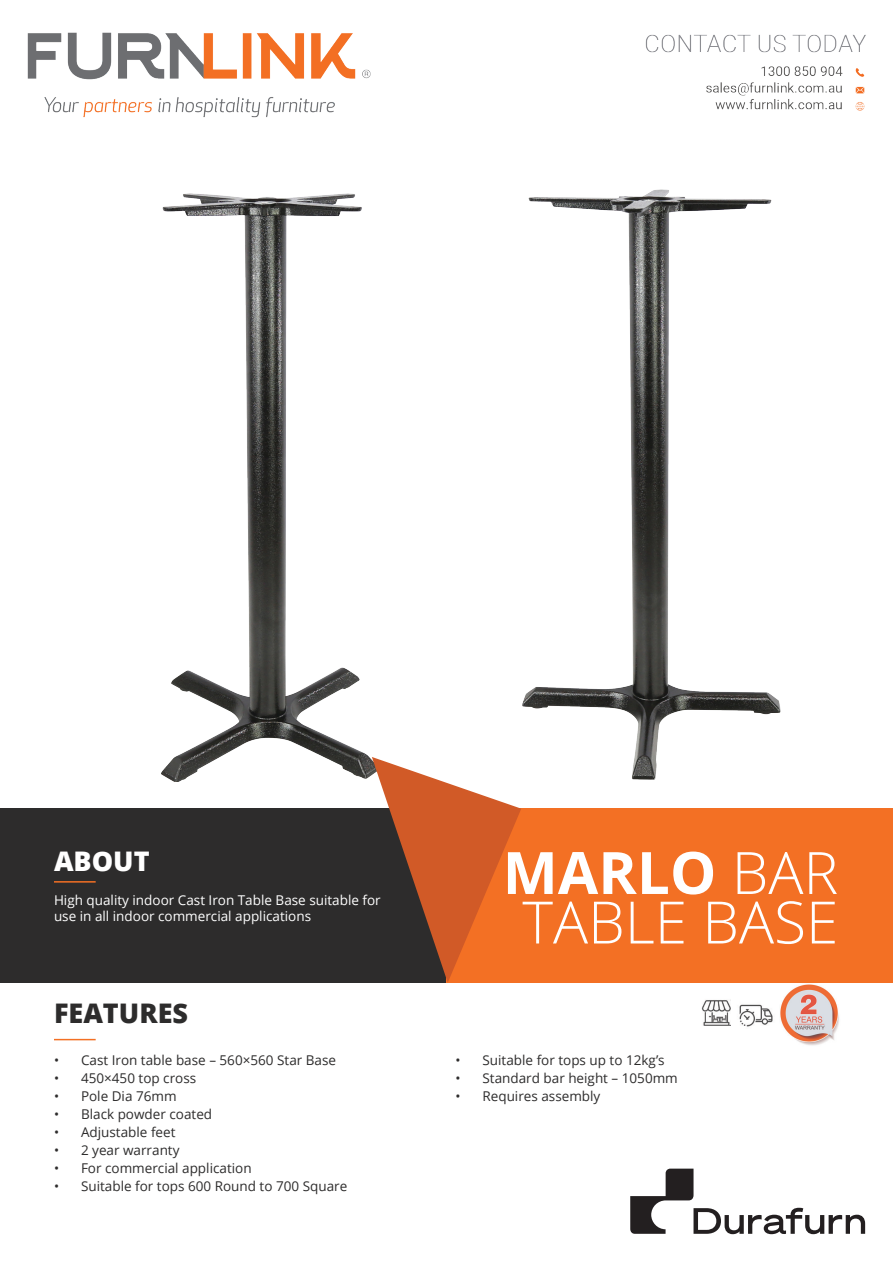
<style>
.page{position:relative;width:893px;height:1263px;background:#fff}
.page>*{position:absolute;margin:0;border:0;box-sizing:border-box;transform-origin:0 0}
.t1{font:300 58.5px/49.5px "Open Sans";color:#fff;text-align:center}
.t2{font:800 27px "Open Sans";color:#2d2c2c}
.t3{font:800 27px "Open Sans";color:#fff}
.t4{font:13.5px "Open Sans";color:#2d2c2c}
.t5{font:13.5px/16.2px "Open Sans";color:#fff}
.s1{font-weight:700}
</style>
<div class="page">
<hr style="left:54px;top:1039px;width:42px;height:1px;background:#f37024">
<img style="left:161px;top:193px;width:211px;height:588px">
<img style="left:780px;top:984px;width:59px;height:62px">
<img style="left:739px;top:1004px;width:34px;height:23px">
<img style="left:701px;top:1000px;width:29px;height:26px">
<div style="left:0;top:809px;width:893px;height:174px;background:#2d2c2c"></div>
<div style="left:447px;top:809px;width:446px;height:174px;background:#f37024"></div>
<svg style="left:372px;top:757px;width:149px;height:226px"></svg>
<hr style="left:54px;top:881px;width:42px;height:1px;background:#f37024">
<img style="left:484px;top:189px;width:297px;height:594px">
<svg style="left:630px;top:1168px;width:235px;height:66px"></svg>
<img style="left:27px;top:32px;width:839px;height:86px">
<p class="t3" style="left:54px;top:840px;width:97px">ABOUT</p>
<p class="t5" style="left:54px;top:891px;width:328px">High quality indoor Cast Iron Table Base suitable for use in all indoor commercial applications</p>
<p class="t2" style="left:54px;top:992px;width:136px">FEATURES</p>
<p class="t4" style="left:54px;top:1050px;width:284px">• Cast Iron table base – 560×560 Star Base</p>
<p class="t4" style="left:54px;top:1068px;width:144px">• 450×450 top cross</p>
<p class="t4" style="left:54px;top:1086px;width:124px">• Pole Dia 76mm</p>
<p class="t4" style="left:54px;top:1104px;width:160px">• Black powder coated</p>
<p class="t4" style="left:54px;top:1122px;width:123px">• Adjustable feet</p>
<p class="t4" style="left:54px;top:1140px;width:127px">• 2 year warranty</p>
<p class="t4" style="left:54px;top:1158px;width:199px">• For commercial application</p>
<p class="t4" style="left:54px;top:1176px;width:295px">• Suitable for tops 600 Round to 700 Square</p>
<p class="t1" style="left:503px;top:846px;width:337px"><span class="s1">MARLO</span> BAR<br>TABLE BASE</p>
<p class="t4" style="left:455px;top:1050px;width:211px">• Suitable for tops up to 12kg’s</p>
<p class="t4" style="left:455px;top:1068px;width:224px">• Standard bar height – 1050mm</p>
<p class="t4" style="left:455px;top:1086px;width:146px">• Requires assembly</p>
</div>
